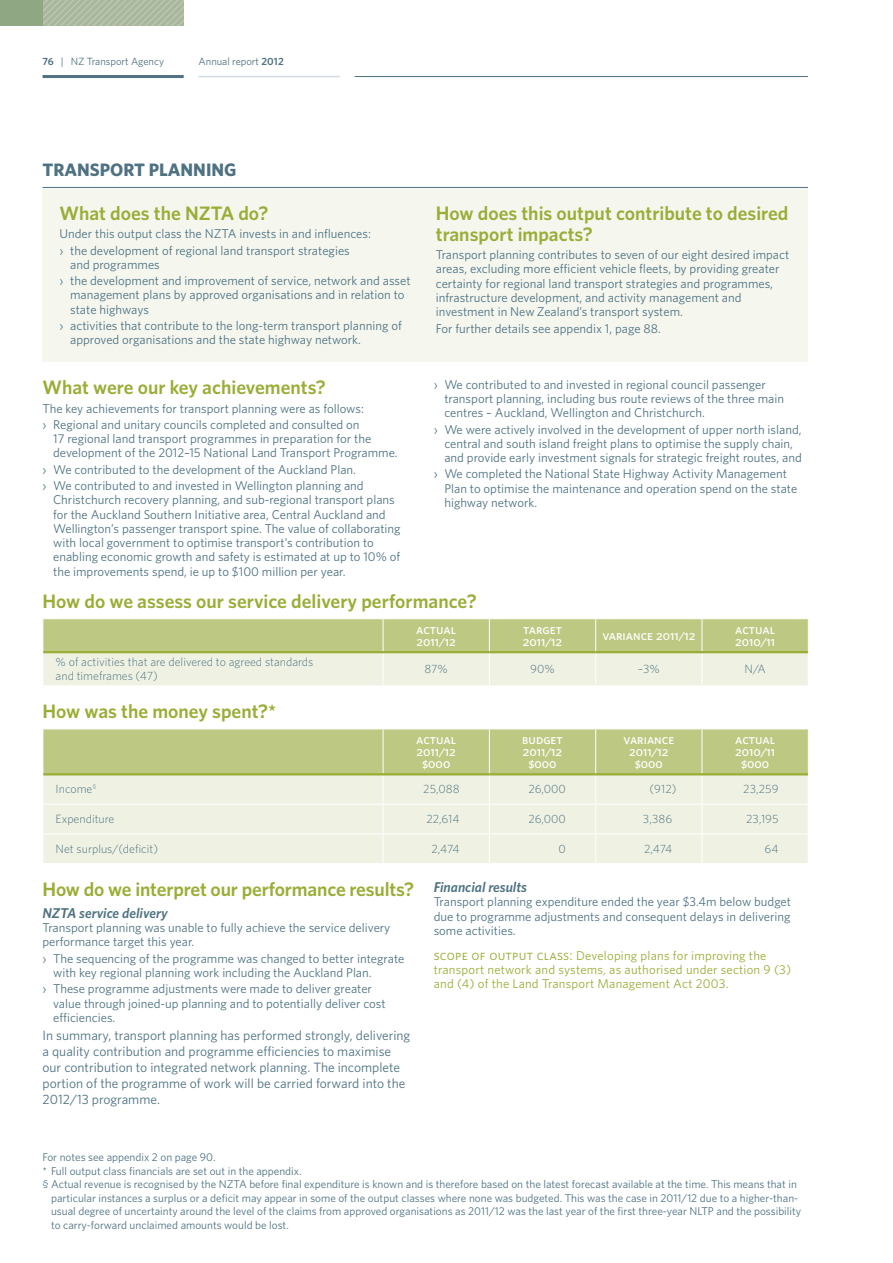
<style>
.page{position:relative;width:893px;height:1263px;background:#fff}
.page>*{position:absolute;margin:0;border:0;box-sizing:border-box;transform-origin:0 0}
.t1{font:600 19.5px/21px "Whitney";color:#9aad37}
.t2{font:700 18px "Whitney";color:#4e7282}
.t3{font:italic 600 14.25px "Whitney";color:#4e7282}
.t4{font:13.5px/16px "Whitney";color:#4e7282}
.t5{font:13.5px/12px "Whitney Medium SC";color:#fff;text-align:center}
.t6{font:12.75px/14.2px "Whitney";color:#4e7282}
.t7{font:12.75px/14.2px "Whitney";letter-spacing:.015em;color:#9aad37}
.t8{font:300 12px/13.5px "Whitney";color:#4e7282}
.t9{font:11.25px "Whitney";color:#4e7282}
.t10{font:10.5px "Whitney";color:#4e7282}
.s1{font-weight:600}
.s2{font-size:14.25px}
</style>
<div class="page">
<hr style="left:43px;top:75px;width:141px;height:3px;background:#4e7282">
<hr style="left:355px;top:76px;width:453px;height:1px;background:#4e7282">
<hr style="left:199px;top:76px;width:141px;height:1px;background:#d0dce3">
<svg style="left:43px;top:0;width:141px;height:26px;background:#aebca2"></svg>
<div style="left:0;top:0;width:43px;height:26px;background:#90a784"></div>
<div style="left:43px;top:187px;width:765px;height:174px;background:#f5f7ef"></div>
<hr style="left:43px;top:187px;width:765px;height:1px;background:#4e7282">
<svg style="left:44px;top:619px;width:764px;height:66px;background:#d5ddb2"></svg>
<hr style="left:383px;top:619px;width:1px;height:32px;background:#fff">
<hr style="left:489px;top:619px;width:1px;height:32px;background:#fff">
<hr style="left:595px;top:619px;width:1px;height:32px;background:#fff">
<hr style="left:702px;top:619px;width:1px;height:32px;background:#fff">
<hr style="left:383px;top:653px;width:1px;height:32px;background:#fff">
<hr style="left:489px;top:653px;width:1px;height:32px;background:#fff">
<hr style="left:595px;top:653px;width:1px;height:32px;background:#fff">
<hr style="left:702px;top:653px;width:1px;height:32px;background:#fff">
<hr style="left:43px;top:651px;width:340px;height:2px;background:#9aad37">
<hr style="left:383px;top:651px;width:106px;height:2px;background:#9aad37">
<hr style="left:489px;top:651px;width:107px;height:2px;background:#9aad37">
<hr style="left:596px;top:651px;width:106px;height:2px;background:#9aad37">
<hr style="left:702px;top:651px;width:106px;height:2px;background:#9aad37">
<svg style="left:43px;top:729px;width:765px;height:134px;background:#dee4c3"></svg>
<hr style="left:43px;top:729px;width:1px;height:45px;background:#fff">
<hr style="left:43px;top:773px;width:340px;height:2px;background:#9aad37">
<hr style="left:383px;top:773px;width:106px;height:2px;background:#9aad37">
<hr style="left:489px;top:773px;width:107px;height:2px;background:#9aad37">
<hr style="left:596px;top:773px;width:106px;height:2px;background:#9aad37">
<hr style="left:702px;top:773px;width:106px;height:2px;background:#9aad37">
<p class="t10" style="left:43px;top:54px;width:123px"><span class="s1">76</span> | NZ Transport Agency</p>
<p class="t10" style="left:199px;top:54px;width:87px">Annual report <span class="s1">2012</span></p>
<h2 class="t2" style="left:43px;top:158px;width:195px">TRANSPORT PLANNING</h2>
<h1 class="t1" style="left:60px;top:202px;width:210px">What does the NZTA do?</h1>
<p class="t6" style="left:60px;top:225px;width:313px;line-height:16.4px">U nder this output class the NZTA invests in and influences: › the development of regional land transport strategies</p>
<p class="t6" style="left:60px;top:256px;width:353px;line-height:16.4px;text-indent:11px">and programmes<br>› the development and improvement of service, network and asset</p>
<p class="t6" style="left:70px;top:288px;width:336px">management plans by approved organisations and in relation to state highways</p>
<p class="t6" style="left:70px;top:318px;width:333px;text-indent:-11px">› activities that contribute to the long-term transport planning of approved organisations and the state highway network.</p>
<h1 class="t1" style="left:43px;top:376px;width:285px">What were our key achievements?</h1>
<p class="t6" style="left:43px;top:400px;width:323px;line-height:16.4px">The key achievements for transport planning were as follows: › Regional and unitary councils completed and consulted on</p>
<p class="t6" style="left:53px;top:431px;width:346px">17 regional land transport programmes in preparation for the development of the 2012–15 National Land Transport Programme.</p>
<p class="t6" style="left:43px;top:461px;width:323px;line-height:16.4px">› We contributed to the development of the Auckland Plan.<br>› We contributed to and invested in Wellington planning and</p>
<p class="t6" style="left:53px;top:493px;width:349px">Christchurch recovery planning, and sub-regional transport plans for the Auckland Southern Initiative area, Central Auckland and Wellington’s passenger transport spine. The value of collaborating with local government to optimise transport’s contribution to enabling economic growth and safety is estimated at up to 10% of the improvements spend, ie up to $100 million per year.</p>
<h1 class="t1" style="left:436px;top:202px;width:354px">How does this output contribute to desired transport impacts?</h1>
<p class="t6" style="left:436px;top:247px;width:355px">Transport planning contributes to seven of our eight desired impact areas, excluding more efficient vehicle fleets, by providing greater certainty for regional land transport strategies and programmes, infrastructure development, and activity management and investment in New Zealand’s transport system.</p>
<p class="t6" style="left:436px;top:321px;width:227px">For further details see appendix 1, page 88.</p>
<p class="t6" style="left:444px;top:377px;width:341px;text-indent:-11px">› We contributed to and invested in regional council passenger transport planning, including bus route reviews of the three main centres – Auckland, Wellington and Christchurch.</p>
<p class="t6" style="left:444px;top:422px;width:359px;text-indent:-11px">› We were actively involved in the development of upper north island, central and south island freight plans to optimise the supply chain, and provide early investment signals for strategic freight routes, and</p>
<p class="t6" style="left:444px;top:467px;width:354px;text-indent:-11px">› We completed the National State Highway Activity Management<br>Plan to optimise the maintenance and operation spend on the state highway network.</p>
<h1 class="t1" style="left:43px;top:590px;width:436px">How do we assess our service delivery performance?</h1>
<p class="t5" style="left:416px;top:623px;width:41px;text-align:left">actual<br>2011/12</p>
<p class="t5" style="left:523px;top:623px;width:41px;text-align:left">target<br>2011/12</p>
<p class="t5" style="left:602px;top:629px;width:95px">variance 2011/12</p>
<p class="t5" style="left:735px;top:623px;width:42px;text-align:left">actual<br>2010/11</p>
<p class="t8" style="left:56px;top:655px;width:259px">% of activities that are delivered to agreed standards and timeframes (47)</p>
<p class="t8" style="left:424px;top:661px;width:25px">87%</p>
<p class="t8" style="left:530px;top:661px;width:26px">90%</p>
<p class="t8" style="left:638px;top:661px;width:24px">–3%</p>
<p class="t8" style="left:744px;top:661px;width:23px">N/A</p>
<h1 class="t1" style="left:43px;top:701px;width:235px">How was the money spent?*</h1>
<p class="t5" style="left:416px;top:733px;width:41px">actual<br>2011/12 $000</p>
<p class="t5" style="left:522px;top:733px;width:42px">budget<br>2011/12 $000</p>
<p class="t5" style="left:623px;top:733px;width:52px">variance<br>2011/12 $000</p>
<p class="t5" style="left:735px;top:733px;width:42px">actual<br>2010/11 $000</p>
<p class="t8" style="left:56px;top:782px;width:42px">Income<sup>§</sup></p>
<p class="t8" style="left:423px;top:782px;width:38px">25,088</p>
<p class="t8" style="left:528px;top:782px;width:39px">26,000</p>
<p class="t8" style="left:649px;top:782px;width:28px">(912)</p>
<p class="t8" style="left:743px;top:782px;width:37px">23,259</p>
<p class="t8" style="left:56px;top:811px;width:60px">Expenditure</p>
<p class="t8" style="left:426px;top:811px;width:35px">22,614</p>
<p class="t8" style="left:528px;top:811px;width:39px">26,000</p>
<p class="t8" style="left:643px;top:811px;width:31px">3,386</p>
<p class="t8" style="left:746px;top:811px;width:34px">23,195</p>
<p class="t8" style="left:56px;top:841px;width:104px">Net surplus/(deficit)</p>
<p class="t8" style="left:431px;top:841px;width:30px">2,474</p>
<p class="t8" style="left:559px;top:841px;width:9px">0</p>
<p class="t8" style="left:644px;top:841px;width:30px">2,474</p>
<p class="t8" style="left:764px;top:841px;width:16px">64</p>
<h1 class="t1" style="left:43px;top:878px;width:373px">How do we interpret our performance results?</h1>
<p class="t3" style="left:43px;top:903px;width:127px">NZTA service delivery</p>
<p class="t6" style="left:43px;top:920px;width:349px">Transport planning was unable to fully achieve the service delivery performance target this year.</p>
<p class="t6" style="left:53px;top:951px;width:353px;text-indent:-11px">› The sequencing of the programme was changed to better integrate with key regional planning work including the Auckland Plan.</p>
<p class="t6" style="left:53px;top:981px;width:334px;text-indent:-11px">› These programme adjustments were made to deliver greater value through joined-up planning and to potentially deliver cost efficiencies.</p>
<p class="t4" style="left:43px;top:1027px;width:369px">In summary, transport planning has performed strongly, delivering a quality contribution and programme efficiencies to maximise our contribution to integrated network planning. The incomplete portion of the programme of work will be carried forward into the 2012/13 programme.</p>
<p class="t3" style="left:434px;top:877px;width:95px">Financial results</p>
<p class="t6" style="left:434px;top:894px;width:359px;text-align:justify">Transport planning expenditure ended the year $3.4m below budget due to programme adjustments and consequent delays in delivering some activities.</p>
<p class="t7" style="left:434px;top:948px;width:359px"><span class="s2">scope of output class:</span> Developing plans for improving the transport network and systems, as authorised under section 9 (3) and (4) of the Land Transport Management Act 2003.</p>
<p class="t9" style="left:43px;top:1150px;width:174px">For notes see appendix 2 on page 90.</p>
<p class="t9" style="left:43px;top:1163px;width:261px">* Full output class financials are set out in the appendix.</p>
<p class="t9" style="left:43px;top:1177px;width:756px">§ Actual revenue is recognised by the NZTA before final expenditure is known and is therefore based on the latest forecast available at the time. This means that in</p>
<p class="t9" style="left:51px;top:1190px;width:749px">particular instances a surplus or a deficit may appear in some of the output classes where none was budgeted. This was the case in 2011/12 due to a higher-than-</p>
<p class="t9" style="left:51px;top:1204px;width:752px">usual degree of uncertainty around the level of the claims from approved organisations as 2011/12 was the last year of the first three-year NLTP and the possibility</p>
<p class="t9" style="left:51px;top:1217px;width:239px">to carry-forward unclaimed amounts would be lost.</p>
</div>
